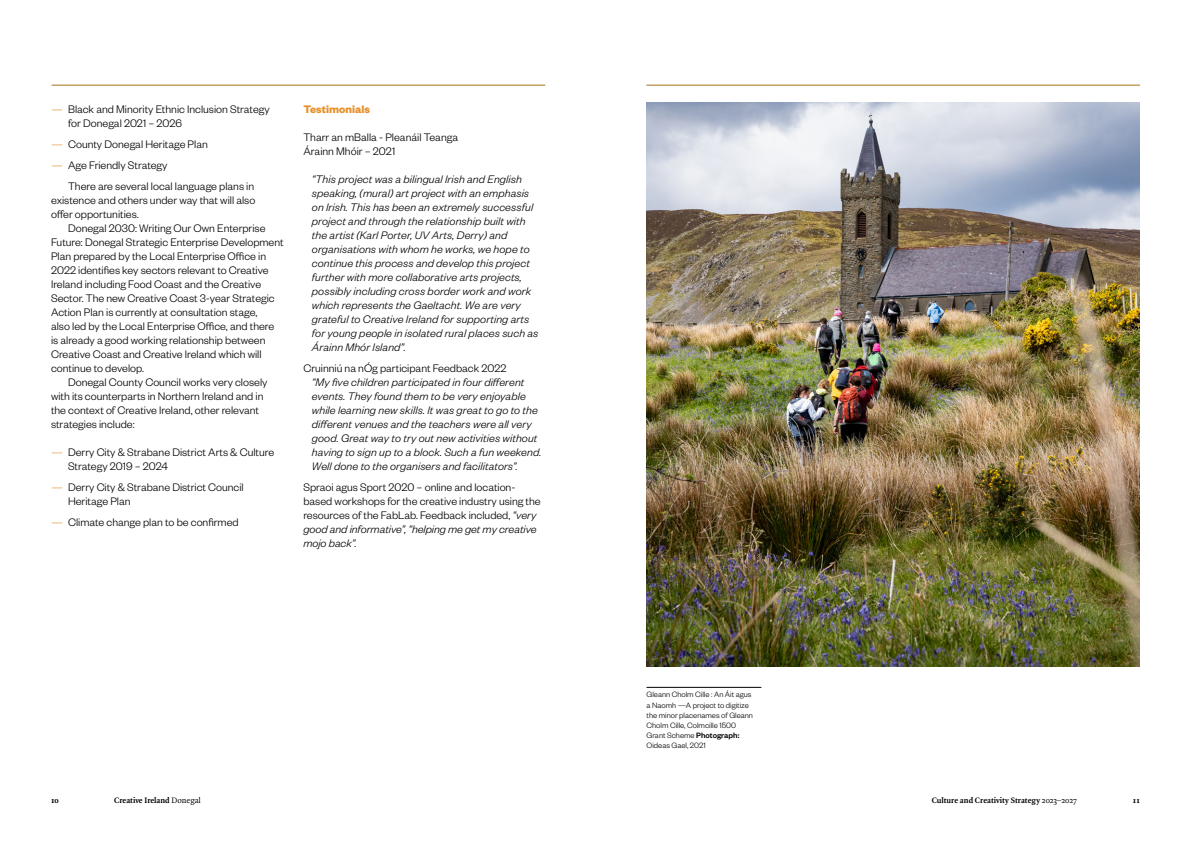
<style>
.page{position:relative;width:1191px;height:842px;background:#fff}
.page>*{position:absolute;margin:0;border:0;box-sizing:border-box;transform-origin:0 0}
.Body_Copy_Indent{font:300 12px/14px "Founders Grotesk";color:#000}
.t1{font:italic 300 12px/14px "Founders Grotesk";letter-spacing:.01em;color:#000}
.Body_Copy_No_Indent{font:300 12px/14px "Founders Grotesk";color:#000}
.Subheading_Level_1{font:700 12px "Founders Grotesk";color:#e6912b}
.t2{font:300 8.5px/10.2px "Founders Grotesk";color:#000}
.t3{font:700 8.5px "Quadraat OT";color:#000}
.s1{color:#e6912b}
.s2{font-style:italic}
.s3{font-weight:500}
.s4{font-weight:400}
</style>
<div class="page">
<hr style="left:646px;top:85px;width:494px;height:1px;background:#c09a5d">
<hr style="left:52px;top:85px;width:493px;height:1px;background:#c09a5d">
<img style="left:646px;top:102px;width:494px;height:564px">
<hr style="left:646px;top:687px;width:115px;height:1px;background:#000">
<p class="Body_Copy_Indent" style="left:68px;top:102px;width:203px;text-indent:-17px"><span class="s1">—</span> Black and Minority Ethnic Inclusion Strategy for Donegal 2021 – 2026</p>
<p class="Body_Copy_Indent" style="left:51px;top:137px;width:158px"><span class="s1">—</span> County Donegal Heritage Plan</p>
<p class="Body_Copy_Indent" style="left:51px;top:158px;width:118px"><span class="s1">—</span> Age Friendly Strategy</p>
<p class="Body_Copy_Indent" style="left:51px;top:179px;width:206px;text-align:justify;text-indent:17px">There are several local language plans in existence and others under way that will also offer opportunities.</p>
<p class="Body_Copy_Indent" style="left:51px;top:221px;width:234px;text-indent:17px">Donegal 2030: Writing Our Own Enterprise Future: Donegal Strategic Enterprise Development Plan prepared by the Local Enterprise Office in 2022 identifies key sectors relevant to Creative Ireland including Food Coast and the Creative Sector. The new Creative Coast 3-year Strategic Action Plan is currently at consultation stage,<br>also led by the Local Enterprise Office, and there is already a good working relationship between Creative Coast and Creative Ireland which will continue to develop.</p>
<p class="Body_Copy_Indent" style="left:51px;top:375px;width:218px;text-indent:17px">Donegal County Council works very closely with its counterparts in Northern Ireland and in the context of Creative Ireland, other relevant strategies include:</p>
<p class="Body_Copy_Indent" style="left:68px;top:445px;width:208px;text-indent:-17px"><span class="s1">—</span> Derry City &amp; Strabane District Arts &amp; Culture<br>Strategy 2019 – 2024</p>
<p class="Body_Copy_Indent" style="left:68px;top:480px;width:177px;text-indent:-17px"><span class="s1">—</span> Derry City &amp; Strabane District Council<br>Heritage Plan</p>
<p class="Body_Copy_Indent" style="left:51px;top:515px;width:189px"><span class="s1">—</span> Climate change plan to be confirmed</p>
<p class="Subheading_Level_1" style="left:303px;top:102px;width:68px">Testimonials</p>
<p class="Body_Copy_No_Indent" style="left:303px;top:130px;width:156px">Tharr an mBalla - Pleanáil Teanga<br>Árainn Mhóir – 2021</p>
<p class="t1" style="left:312px;top:172px;width:228px">“This project was a bilingual Irish and English speaking, (mural) art project with an emphasis on Irish. This has been an extremely successful project and through the relationship built with the artist (Karl Porter, UV Arts, Derry) and organisations with whom he works, we hope to continue this process and develop this project further with more collaborative arts projects, possibly including cross border work and work which represents the Gaeltacht. We are very grateful to Creative Ireland for supporting arts for young people in isolated rural places such as Árainn Mhór Island”.</p>
<p class="Body_Copy_No_Indent" style="left:303px;top:361px;width:204px">Cruinniú na nÓg participant Feedback 2022</p>
<p class="t1" style="left:312px;top:375px;width:231px">“My five children participated in four different events. They found them to be very enjoyable while learning new skills. It was great to go to the different venues and the teachers were all very good. Great way to try out new activities without having to sign up to a block. Such a fun weekend.<br>Well done to the organisers and facilitators”.</p>
<p class="Body_Copy_No_Indent" style="left:303px;top:480px;width:239px">Spraoi agus Sport 2020 – online and location&shy;based workshops for the creative industry using the resources of the FabLab. Feedback included, <span class="s2">“very good and informative”, “helping me get my creative mojo back”.</span></p>
<p class="t2" style="left:646px;top:689px;width:108px">Gleann Cholm Cille : An Áit agus a Naomh —A project to digitize the minor placenames of Gleann<br>Cholm Cille, Colmcille 1500<br>Grant Scheme <span class="s3">Photograph:<br></span>Oideas Gael, 2021</p>
<p class="t3" style="left:51px;top:794px;width:9px">10</p>
<p class="t3" style="left:114px;top:794px;width:88px">Creative Ireland <span class="s4">Donegal</span></p>
<p class="t3" style="left:931px;top:794px;width:146px">Culture and Creativity Strategy <span class="s4">2023–2027</span></p>
<p class="t3" style="left:1132px;top:794px;width:9px">11</p>
</div>
